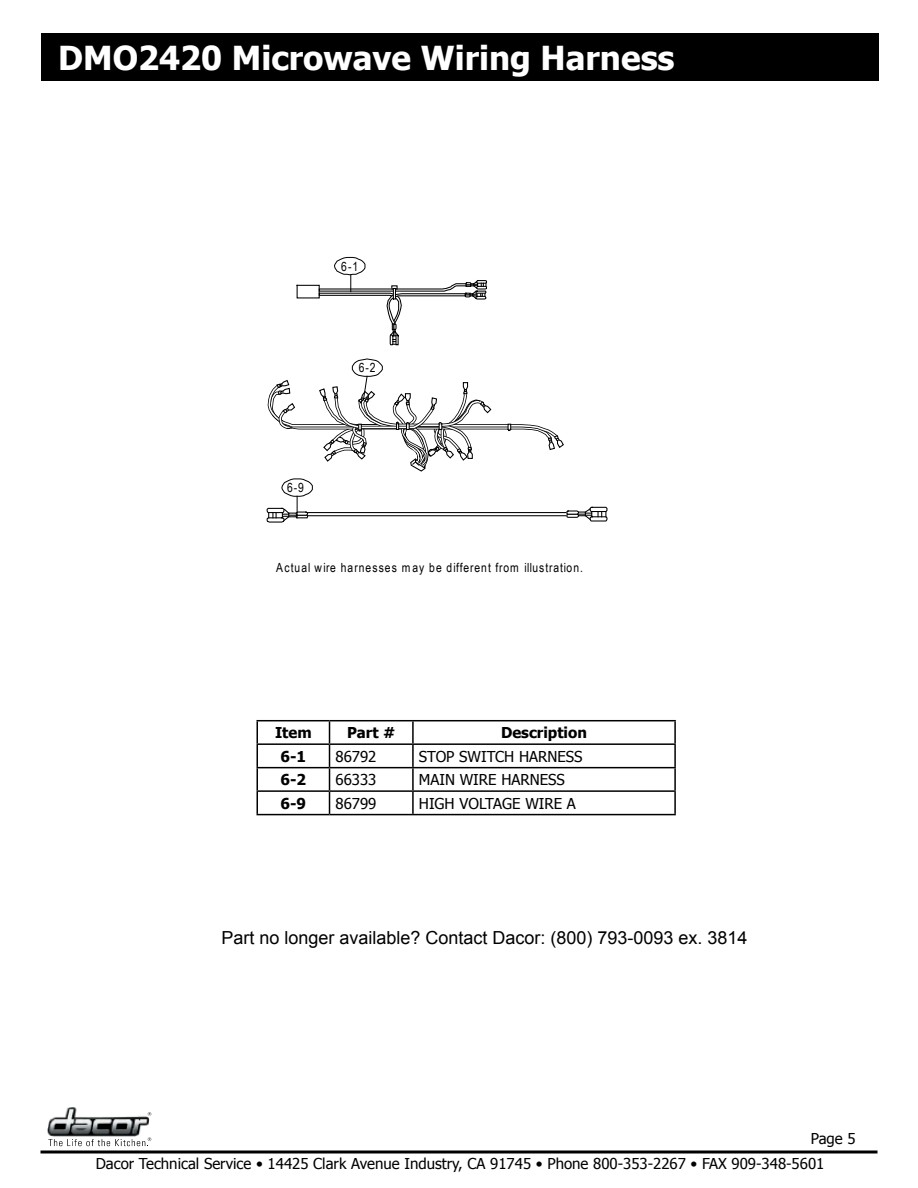
<style>
.page{position:relative;width:918px;height:1188px;background:#fff}
.page>*{position:absolute;margin:0;border:0;box-sizing:border-box;transform-origin:0 0}
.t1{font:700 33px "Tahoma";color:#fff}
.t2{font:18px "Arial";color:#000}
.t3{font:15px "Tahoma";color:#000}
.t4{font:700 15px "Tahoma";color:#000}
.t5{font:12.6px "Arial Narrow";letter-spacing:.085em;color:#000}
</style>
<div class="page">
<svg style="left:40px;top:1150px;width:838px;height:4px;background:#3f3f3f"></svg>
<div style="left:42px;top:33px;width:837px;height:48px;background:#000"></div>
<img style="left:48px;top:1108px;width:101px;height:28px">
<svg style="left:48px;top:1138px;width:103px;height:8px"></svg>
<svg style="left:148px;top:1112px;width:3px;height:4px"></svg>
<div style="left:306px;top:512px;width:260px;height:4px;border:1px solid #000"></div>
<svg style="left:566px;top:506px;width:42px;height:16px"></svg>
<svg style="left:266px;top:478px;width:47px;height:45px"></svg>
<svg style="left:267px;top:358px;width:297px;height:114px"></svg>
<div style="left:297px;top:285px;width:23px;height:13px;border:1px solid #000"></div>
<svg style="left:318px;top:257px;width:169px;height:89px"></svg>
<hr style="left:256px;top:720px;width:74px;height:1px;background:#000">
<hr style="left:256px;top:721px;width:2px;height:22px;background:#000">
<hr style="left:330px;top:720px;width:83px;height:1px;background:#000">
<hr style="left:413px;top:720px;width:263px;height:1px;background:#000">
<hr style="left:412px;top:721px;width:2px;height:22px;background:#000">
<hr style="left:674px;top:721px;width:2px;height:22px;background:#000">
<hr style="left:256px;top:743px;width:74px;height:2px;background:#000">
<hr style="left:256px;top:745px;width:2px;height:22px;background:#000">
<hr style="left:330px;top:743px;width:83px;height:2px;background:#000">
<hr style="left:413px;top:743px;width:263px;height:2px;background:#000">
<hr style="left:412px;top:745px;width:2px;height:22px;background:#000">
<hr style="left:674px;top:745px;width:2px;height:22px;background:#000">
<hr style="left:256px;top:767px;width:74px;height:1px;background:#000">
<hr style="left:256px;top:768px;width:2px;height:22px;background:#000">
<hr style="left:330px;top:767px;width:83px;height:1px;background:#000">
<hr style="left:413px;top:767px;width:263px;height:1px;background:#000">
<hr style="left:412px;top:768px;width:2px;height:22px;background:#000">
<hr style="left:674px;top:768px;width:2px;height:22px;background:#000">
<hr style="left:256px;top:790px;width:74px;height:2px;background:#000">
<hr style="left:256px;top:792px;width:2px;height:22px;background:#000">
<hr style="left:330px;top:790px;width:83px;height:2px;background:#000">
<svg style="left:329px;top:721px;width:1px;height:93px"></svg>
<hr style="left:413px;top:790px;width:263px;height:2px;background:#000">
<hr style="left:412px;top:792px;width:2px;height:22px;background:#000">
<hr style="left:674px;top:792px;width:2px;height:22px;background:#000">
<hr style="left:256px;top:814px;width:74px;height:1px;background:#000">
<hr style="left:330px;top:814px;width:83px;height:1px;background:#000">
<hr style="left:413px;top:814px;width:263px;height:1px;background:#000">
<h1 class="t1" style="left:58px;top:35px;width:618px">DMO2420 Microwave Wiring Harness</h1>
<p class="t5" style="left:341px;top:257px;width:18px">6-1</p>
<p class="t5" style="left:287px;top:478px;width:18px">6-9</p>
<p class="t5" style="left:359px;top:358px;width:18px">6-2</p>
<p class="t5" style="left:276px;top:558px;width:309px">Actual wire harnesses may be different from illustration.</p>
<p class="t4" style="left:275px;top:722px;width:38px">Item</p>
<p class="t4" style="left:347px;top:722px;width:50px">Part #</p>
<p class="t4" style="left:501px;top:722px;width:87px">Description</p>
<p class="t4" style="left:281px;top:746px;width:27px">6-1</p>
<p class="t3" style="left:336px;top:746px;width:42px">86792</p>
<p class="t3" style="left:419px;top:746px;width:165px">STOP SWITCH HARNESS</p>
<p class="t4" style="left:281px;top:769px;width:27px">6-2</p>
<p class="t3" style="left:336px;top:770px;width:42px">66333</p>
<p class="t3" style="left:419px;top:770px;width:147px">MAIN WIRE HARNESS</p>
<p class="t4" style="left:281px;top:793px;width:27px">6-9</p>
<p class="t3" style="left:336px;top:793px;width:42px">86799</p>
<p class="t3" style="left:419px;top:793px;width:158px">HIGH VOLTAGE WIRE A</p>
<p class="t2" style="left:221px;top:926px;width:528px">Part no longer available? Contact Dacor: (800) 793-0093 ex. 3814</p>
<p class="t3" style="left:811px;top:1128px;width:33px">Page</p>
<p class="t3" style="left:96px;top:1153px;width:730px">Dacor Technical Service • 14425 Clark Avenue Industry, CA 91745 • Phone 800-353-2267 • FAX 909-348-5601</p>
</div>
